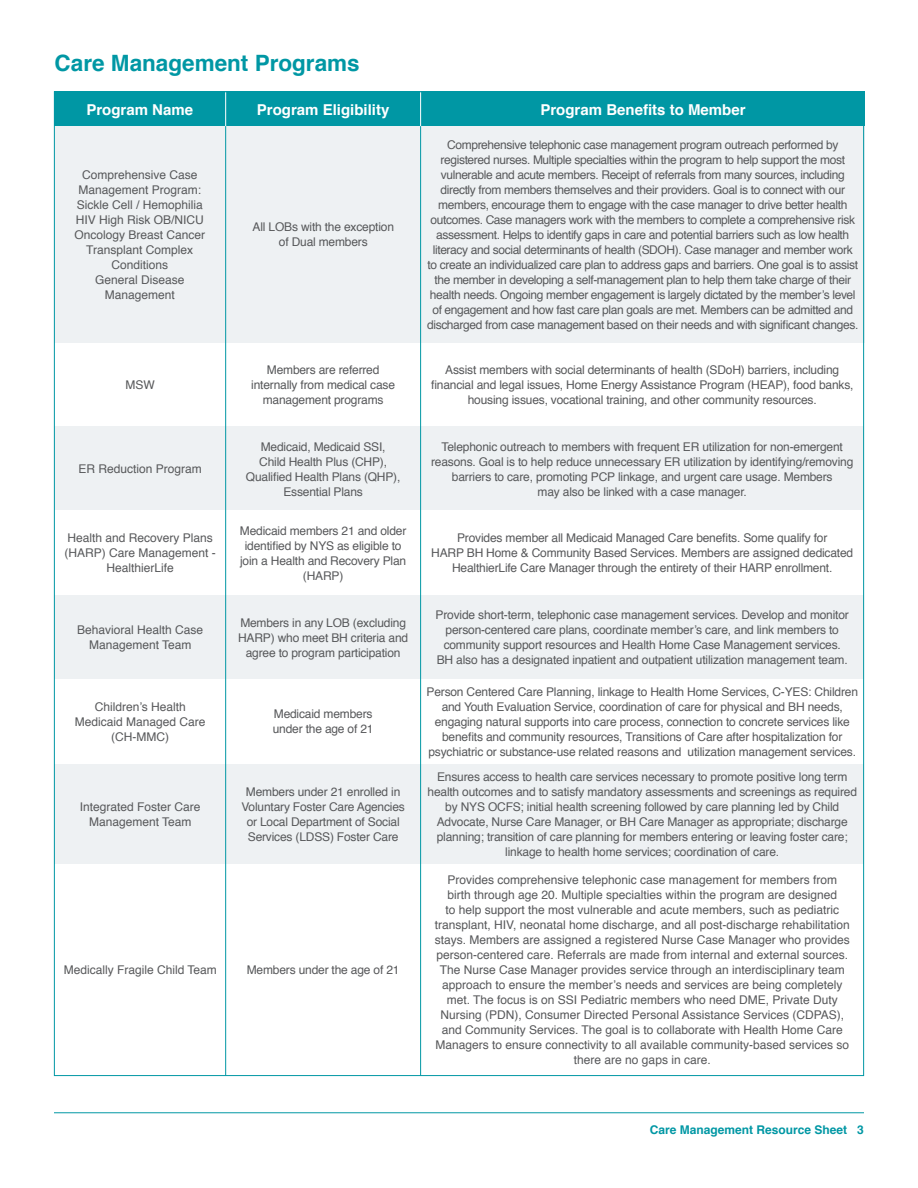
<style>
.page{position:relative;width:918px;height:1188px;background:#fff}
.page>*{position:absolute;margin:0;border:0;box-sizing:border-box;transform-origin:0 0}
.t1{font:700 22.5px "Helvetica";color:#0097a4}
.t2{font:700 15px "Helvetica";color:#fff}
.t3{font:12px/15px "Helvetica";letter-spacing:-.015em;color:#57585a;text-align:center}
.t4{font:700 12px "Helvetica";color:#0097a4}
</style>
<div class="page">
<div style="left:55px;top:427px;width:809px;height:84px;background:#eef1f3"></div>
<div style="left:55px;top:595px;width:809px;height:84px;background:#eef1f3"></div>
<div style="left:55px;top:764px;width:809px;height:100px;background:#eef1f3"></div>
<div style="left:55px;top:92px;width:810px;height:34px;background:#0097a4"></div>
<div style="left:55px;top:126px;width:810px;height:216px;background:#eef1f3"></div>
<hr style="left:420px;top:92px;width:1px;height:34px;background:#fff">
<hr style="left:225px;top:92px;width:1px;height:34px;background:#fff">
<hr style="left:420px;top:126px;width:1px;height:950px;background:#0097a4">
<hr style="left:225px;top:126px;width:1px;height:950px;background:#0097a4">
<hr style="left:54px;top:1112px;width:810px;height:1px;background:#0097a4">
<p class="t1" style="left:55px;top:45px;width:307px">Care Management Programs</p>
<p class="t2" style="left:86px;top:97px;width:108px">Program Name</p>
<p class="t2" style="left:257px;top:97px;width:134px">Program Eligibility</p>
<p class="t2" style="left:540px;top:97px;width:207px">Program Benefits to Member</p>
<p class="t3" style="left:78px;top:167px;width:124px">Comprehensive Case<br>Management Program:</p>
<p class="t3" style="left:77px;top:197px;width:128px">Sickle Cell / Hemophilia</p>
<p class="t3" style="left:76px;top:212px;width:130px">HIV High Risk OB/NICU</p>
<p class="t3" style="left:74px;top:227px;width:132px">Oncology Breast Cancer</p>
<p class="t3" style="left:86px;top:242px;width:108px">Transplant Complex<br>Conditions</p>
<p class="t3" style="left:95px;top:272px;width:91px">General Disease<br>Management</p>
<p class="t3" style="left:126px;top:378px;width:31px">MSW</p>
<p class="t3" style="left:79px;top:462px;width:125px">ER Reduction Program</p>
<p class="t3" style="left:65px;top:531px;width:153px;text-align:left">Health and Recovery Plans (HARP) Care Management -</p>
<p class="t3" style="left:107px;top:561px;width:69px">HealthierLife</p>
<p class="t3" style="left:77px;top:623px;width:128px">Behavioral Health Case<br>Management Team</p>
<p class="t3" style="left:95px;top:700px;width:93px">Children’s Health</p>
<p class="t3" style="left:75px;top:715px;width:132px">Medicaid Managed Care</p>
<p class="t3" style="left:111px;top:730px;width:59px">(CH-MMC)</p>
<p class="t3" style="left:80px;top:799px;width:122px">Integrated Foster Care<br>Management Team</p>
<p class="t3" style="left:64px;top:963px;width:155px">Medically Fragile Child Team</p>
<p class="t3" style="left:253px;top:220px;width:143px">All LOBs with the exception of Dual members</p>
<p class="t3" style="left:251px;top:363px;width:145px">Members are referred internally from medical case management programs</p>
<p class="t3" style="left:246px;top:439px;width:156px">Medicaid, Medicaid SSI,<br>Child Health Plus (CHP),<br>Qualified Health Plans (QHP),<br>Essential Plans</p>
<p class="t3" style="left:240px;top:524px;width:168px">Medicaid members 21 and older identified by NYS as eligible to join a Health and Recovery Plan (HARP)</p>
<p class="t3" style="left:238px;top:615px;width:172px">Members in any LOB (excluding<br>HARP) who meet BH criteria and agree to program participation</p>
<p class="t3" style="left:273px;top:707px;width:102px;text-align:left">Medicaid members under the age of 21</p>
<p class="t3" style="left:241px;top:784px;width:165px">Members under 21 enrolled in<br>Voluntary Foster Care Agencies or Local Department of Social<br>Services (LDSS) Foster Care</p>
<p class="t3" style="left:247px;top:963px;width:154px">Members under the age of 21</p>
<p class="t3" style="left:427px;top:137px;width:433px">Comprehensive telephonic case management program outreach performed by registered nurses. Multiple specialties within the program to help support the most vulnerable and acute members. Receipt of referrals from many sources, including directly from members themselves and their providers. Goal is to connect with our members, encourage them to engage with the case manager to drive better health outcomes. Case managers work with the members to complete a comprehensive risk assessment. Helps to identify gaps in care and potential barriers such as low health literacy and social determinants of health (SDOH). Case manager and member work to create an individualized care plan to address gaps and barriers. One goal is to assist the member in developing a self-management plan to help them take charge of their health needs. Ongoing member engagement is largely dictated by the member’s level of engagement and how fast care plan goals are met. Members can be admitted and discharged from case management based on their needs and with significant changes.</p>
<p class="t3" style="left:431px;top:363px;width:424px">Assist members with social determinants of health (SDoH) barriers, including financial and legal issues, Home Energy Assistance Program (HEAP), food banks, housing issues, vocational training, and other community resources.</p>
<p class="t3" style="left:431px;top:439px;width:424px">Telephonic outreach to members with frequent ER utilization for non-emergent reasons. Goal is to help reduce unnecessary ER utilization by identifying/removing barriers to care, promoting PCP linkage, and urgent care usage. Members<br>may also be linked with a case manager.</p>
<p class="t3" style="left:431px;top:531px;width:423px">Provides member all Medicaid Managed Care benefits. Some qualify for<br>HARP BH Home &amp; Community Based Services. Members are assigned dedicated<br>HealthierLife Care Manager through the entirety of their HARP enrollment.</p>
<p class="t3" style="left:436px;top:608px;width:415px">Provide short-term, telephonic case management services. Develop and monitor person-centered care plans, coordinate member’s care, and link members to community support resources and Health Home Case Management services.<br>BH also has a designated inpatient and outpatient utilization management team.</p>
<p class="t3" style="left:427px;top:685px;width:433px">Person Centered Care Planning, linkage to Health Home Services, C-YES: Children and Youth Evaluation Service, coordination of care for physical and BH needs, engaging natural supports into care process, connection to concrete services like benefits and community resources, Transitions of Care after hospitalization for psychiatric or substance-use related reasons and utilization management services.</p>
<p class="t3" style="left:428px;top:769px;width:431px">Ensures access to health care services necessary to promote positive long term health outcomes and to satisfy mandatory assessments and screenings as required by NYS OCFS; initial health screening followed by care planning led by Child Advocate, Nurse Care Manager, or BH Care Manager as appropriate; discharge planning; transition of care planning for members entering or leaving foster care; linkage to health home services; coordination of care.</p>
<p class="t3" style="left:435px;top:873px;width:417px">Provides comprehensive telephonic case management for members from birth through age 20. Multiple specialties within the program are designed<br>to help support the most vulnerable and acute members, such as pediatric transplant, HIV, neonatal home discharge, and all post-discharge rehabilitation stays. Members are assigned a registered Nurse Case Manager who provides person-centered care. Referrals are made from internal and external sources.<br>The Nurse Case Manager provides service through an interdisciplinary team approach to ensure the member’s needs and services are being completely met. The focus is on SSI Pediatric members who need DME, Private Duty Nursing (PDN), Consumer Directed Personal Assistance Services (CDPAS), and Community Services. The goal is to collaborate with Health Home Care Managers to ensure connectivity to all available community-based services so there are no gaps in care.</p>
<p class="t4" style="left:650px;top:1120px;width:216px">Care Management Resource Sheet 3</p>
</div>
